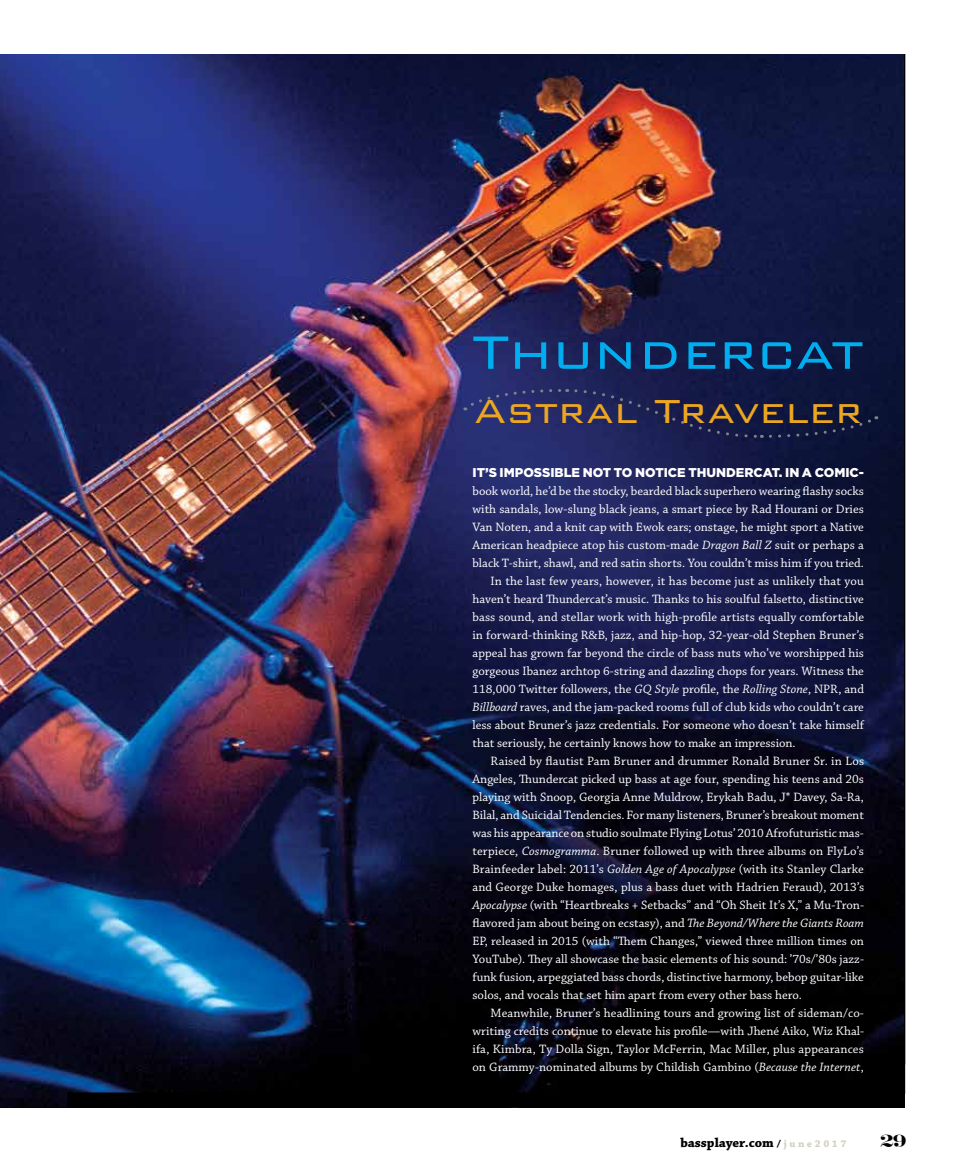
<style>
.page{position:relative;width:972px;height:1175px;background:#fff}
.page>*{position:absolute;margin:0;border:0;box-sizing:border-box;transform-origin:0 0}
.t1{font:300 62.4px "Bank Gothic BT";color:#00aeef}
.t2{font:300 44.4px "Bank Gothic BT";color:#eca621}
.t3{font:700 18px "Engravers";color:#000}
.t4{font:700 13.5px "Chaparral Pro";color:#000}
.t5{font:12.75px "Chaparral Pro";color:#fff}
.t6{font:900 12.75px "Gotham";color:#fff}
.s1{font-style:italic}
.s2{font-size:10.5px}
.s3{font-size:10.5px;color:#d3d1c1}
</style>
<div class="page">
<img style="left:0;top:54px;width:904px;height:1053px">
<div style="left:68px;top:1092px;width:836px;height:15px;background:#000"></div>
<hr style="left:904px;top:54px;width:1px;height:1040px;background:#000">
<svg style="left:465px;top:387px;width:412px;height:52px;background:#1b2053"></svg>
<h1 class="t1" style="left:473px;top:319px;width:393px">Thundercat</h1>
<h2 class="t2" style="left:474px;top:388px;width:390px">Astral Traveler</h2>
<p class="t6" style="left:472px;top:465px;width:393px">IT’S IMPOSSIBLE NOT TO NOTICE THUNDERCAT. IN A COMIC-</p>
<p class="t5" style="left:472px;top:484px;width:393px">book world, he’d be the stocky, bearded black superhero wearing flashy socks</p>
<p class="t5" style="left:472px;top:502px;width:393px">with sandals, low-slung black jeans, a smart piece by Rad Hourani or Dries</p>
<p class="t5" style="left:472px;top:520px;width:393px">Van Noten, and a knit cap with Ewok ears; onstage, he might sport a Native</p>
<p class="t5" style="left:472px;top:538px;width:393px">American headpiece atop his custom-made <span class="s1">Dragon Ball Z</span> suit or perhaps a</p>
<p class="t5" style="left:472px;top:556px;width:393px">black T-shirt, shawl, and red satin shorts. You couldn’t miss him if you tried.</p>
<p class="t5" style="left:491px;top:574px;width:375px">In the last few years, however, it has become just as unlikely that you</p>
<p class="t5" style="left:472px;top:592px;width:393px">haven’t heard Thundercat’s music. Thanks to his soulful falsetto, distinctive</p>
<p class="t5" style="left:472px;top:610px;width:393px">bass sound, and stellar work with high-profile artists equally comfortable</p>
<p class="t5" style="left:472px;top:628px;width:393px">in forward-thinking R&amp;B, jazz, and hip-hop, 32-year-old Stephen Bruner’s</p>
<p class="t5" style="left:472px;top:646px;width:393px">appeal has grown far beyond the circle of bass nuts who’ve worshipped his</p>
<p class="t5" style="left:472px;top:664px;width:393px">gorgeous Ibanez archtop 6-string and dazzling chops for years. Witness the</p>
<p class="t5" style="left:472px;top:682px;width:393px">118,000 Twitter followers, the <span class="s1">GQ Style</span> profile, the <span class="s1">Rolling Stone</span>, NPR, and</p>
<p class="t5" style="left:472px;top:700px;width:393px"><span class="s1">Billboard</span> raves, and the jam-packed rooms full of club kids who couldn’t care</p>
<p class="t5" style="left:472px;top:718px;width:393px">less about Bruner’s jazz credentials. For someone who doesn’t take himself</p>
<p class="t5" style="left:472px;top:736px;width:325px">that seriously, he certainly knows how to make an impression.</p>
<p class="t5" style="left:491px;top:754px;width:375px">Raised by flautist Pam Bruner and drummer Ronald Bruner Sr. in Los</p>
<p class="t5" style="left:472px;top:772px;width:393px">Angeles, Thundercat picked up bass at age four, spending his teens and 20s</p>
<p class="t5" style="left:472px;top:790px;width:393px">playing with Snoop, Georgia Anne Muldrow, Erykah Badu, J* Davey, Sa-Ra,</p>
<p class="t5" style="left:472px;top:808px;width:393px">Bilal, and Suicidal Tendencies. For many listeners, Bruner’s breakout moment</p>
<p class="t5" style="left:472px;top:826px;width:393px">was his appearance on studio soulmate Flying Lotus’ 2010 Afrofuturistic mas-</p>
<p class="t5" style="left:472px;top:844px;width:393px">terpiece, <span class="s1">Cosmogramma</span>. Bruner followed up with three albums on FlyLo’s</p>
<p class="t5" style="left:472px;top:862px;width:393px">Brainfeeder label: 2011’s <span class="s1">Golden Age of Apocalypse</span> (with its Stanley Clarke</p>
<p class="t5" style="left:472px;top:880px;width:393px">and George Duke homages, plus a bass duet with Hadrien Feraud), 2013’s</p>
<p class="t5" style="left:472px;top:898px;width:393px"><span class="s1">Apocalypse</span> (with “Heartbreaks + Setbacks” and “Oh Sheit It’s X,” a Mu-Tron-</p>
<p class="t5" style="left:472px;top:916px;width:393px">flavored jam about being on ecstasy), and <span class="s1">The Beyond/Where the Giants Roam</span></p>
<p class="t5" style="left:472px;top:934px;width:393px">EP, released in 2015 (with “Them Changes,” viewed three million times on</p>
<p class="t5" style="left:472px;top:952px;width:393px">YouTube). They all showcase the basic elements of his sound: ’70s/’80s jazz-</p>
<p class="t5" style="left:472px;top:970px;width:393px">funk fusion, arpeggiated bass chords, distinctive harmony, bebop guitar-like</p>
<p class="t5" style="left:472px;top:988px;width:331px">solos, and vocals that set him apart from every other bass hero.</p>
<p class="t5" style="left:491px;top:1006px;width:375px">Meanwhile, Bruner’s headlining tours and growing list of sideman/co-</p>
<p class="t5" style="left:472px;top:1024px;width:393px">writing credits continue to elevate his profile—with Jhené Aiko, Wiz Khal-</p>
<p class="t5" style="left:472px;top:1042px;width:393px">ifa, Kimbra, Ty Dolla Sign, Taylor McFerrin, Mac Miller, plus appearances</p>
<p class="t5" style="left:472px;top:1060px;width:393px">on Grammy-nominated albums by Childish Gambino (<span class="s1">Because the Internet</span>,</p>
<p class="t4" style="left:680px;top:1134px;width:168px">bassplayer.com <span class="s2">/</span> <span class="s3">j u n e 2 0 1 7</span></p>
<h3 class="t3" style="left:881px;top:1130px;width:27px">29</h3>
</div>
